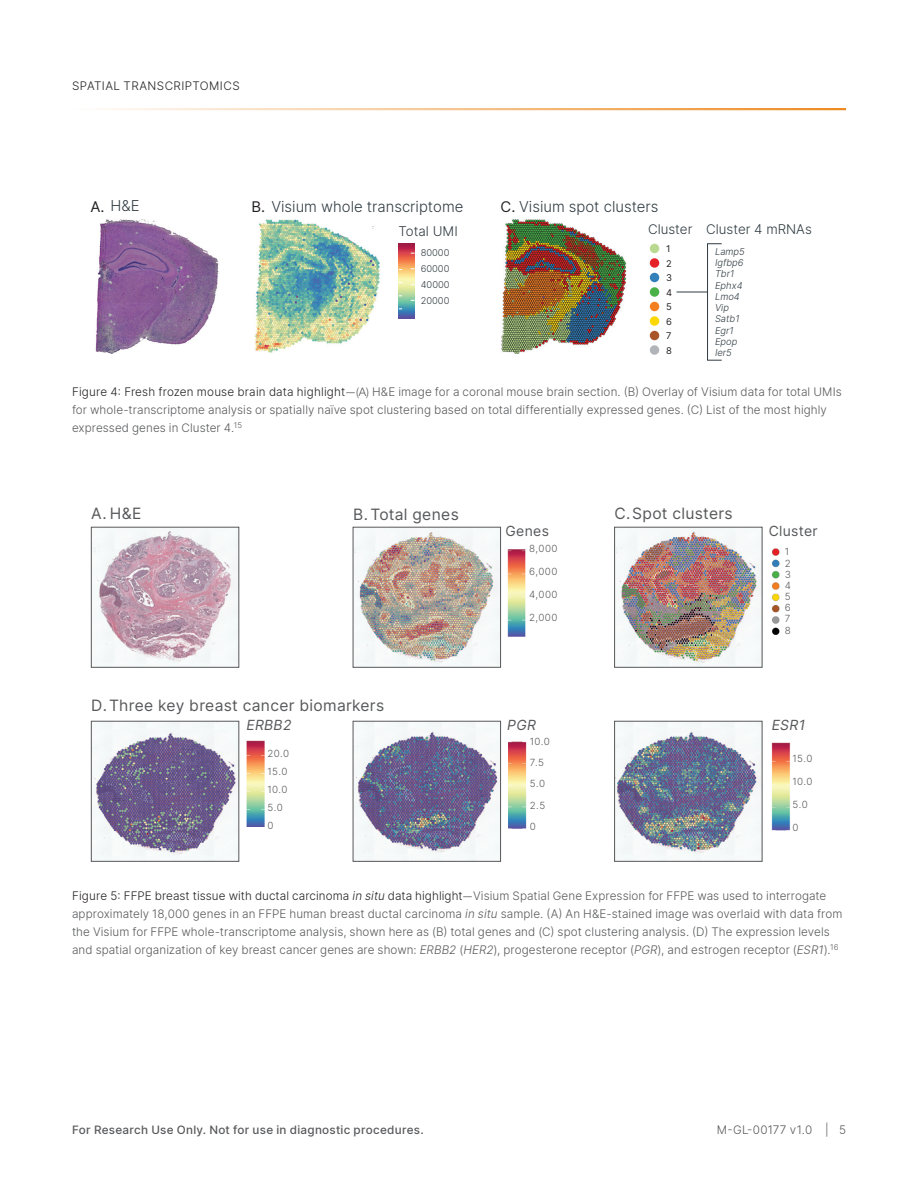
<style>
.page{position:relative;width:918px;height:1188px;background:#fff}
.page>*{position:absolute;margin:0;border:0;box-sizing:border-box;transform-origin:0 0}
.t1{font:15.6px "Inter";letter-spacing:.02em;color:#57585a}
.t2{font:300 14.85px "Inter";color:#2f3b41}
.t3{font:italic 13.95px "Inter";letter-spacing:.02em;color:#57585a}
.t4{font:13.95px "Inter";letter-spacing:.025em;color:#57585a}
.t5{font:300 13.35px "Inter";color:#2f3b41}
.Figure_Caption{font:300 11.7px/18px "Inter";letter-spacing:.005em;color:#57585a}
.zz_For_Research_Only{font:500 11.7px "Inter";letter-spacing:.02em;color:#57585a}
.t6{font:300 11.7px "Inter";color:#231f20}
.Figure_Caption-2{font:300 11.7px "Inter";letter-spacing:.03em;color:#57585a}
.t7{font:300 9.9px/11.1px "Inter";letter-spacing:.04em;color:#57585a}
.t8{font:italic 300 9.45px/11.2px "Inter";color:#2f3b41}
.t9{font:300 9.45px/15.8px "Inter";color:#2f3b41;text-align:justify}
.t10{font:9.45px/14.5px "Inter";color:#231f20}
.s1{font-weight:400;color:#231f20}
.s2{color:#231f20}
.s3{font-family:"Helvetica Neue LT Std"}
.s4{font-style:italic;color:#231f20}
.s5{font-style:italic}
</style>
<div class="page">
<hr style="left:72px;top:108px;width:774px;height:2px;background:#ed8b22">
<img style="left:95px;top:220px;width:124px;height:133px">
<img style="left:501px;top:220px;width:125px;height:133px">
<div style="left:707px;top:244px;width:15px;height:116px;border:1px solid #2f3b41"></div>
<div style="left:650px;top:244px;width:9px;height:9px;background:#b8d98f;border-radius:50%"></div>
<div style="left:650px;top:258px;width:9px;height:10px;background:#e52227;border-radius:50%"></div>
<div style="left:650px;top:273px;width:9px;height:9px;background:#327fba;border-radius:50%"></div>
<div style="left:650px;top:287px;width:9px;height:10px;background:#4ab048;border-radius:50%"></div>
<div style="left:650px;top:302px;width:9px;height:9px;background:#f47f21;border-radius:50%"></div>
<div style="left:650px;top:316px;width:9px;height:10px;background:#fbd705;border-radius:50%"></div>
<div style="left:650px;top:331px;width:9px;height:9px;background:#a85629;border-radius:50%"></div>
<div style="left:650px;top:345px;width:9px;height:10px;background:#b1b4b8;border-radius:50%"></div>
<hr style="left:677px;top:292px;width:31px;height:1px;background:#2f3b41">
<img style="left:254px;top:219px;width:126px;height:134px">
<img style="left:399px;top:244px;width:16px;height:74px">
<img style="left:93px;top:529px;width:144px;height:137px">
<div style="left:91px;top:527px;width:148px;height:141px;border:1px solid #57585a"></div>
<img style="left:93px;top:723px;width:144px;height:137px">
<div style="left:91px;top:721px;width:148px;height:141px;border:1px solid #57585a"></div>
<img style="left:355px;top:529px;width:144px;height:137px">
<div style="left:353px;top:527px;width:148px;height:141px;border:1px solid #57585a"></div>
<img style="left:355px;top:723px;width:144px;height:137px">
<div style="left:353px;top:721px;width:148px;height:141px;border:1px solid #57585a"></div>
<img style="left:616px;top:529px;width:144px;height:137px">
<div style="left:614px;top:527px;width:148px;height:141px;border:1px solid #57585a"></div>
<img style="left:616px;top:723px;width:144px;height:137px">
<div style="left:614px;top:721px;width:148px;height:141px;border:1px solid #57585a"></div>
<img style="left:246px;top:740px;width:19px;height:87px">
<img style="left:771px;top:742px;width:19px;height:89px">
<img style="left:508px;top:741px;width:19px;height:88px">
<img style="left:507px;top:549px;width:19px;height:88px">
<img style="left:772px;top:548px;width:8px;height:87px">
<p class="t6" style="left:72px;top:77px;width:16px">Spatial</p>
<p class="t6" style="left:124px;top:77px;width:9px">transcriptomics</p>
<p class="t2" style="left:90px;top:195px;width:51px"><span class="s1">A.</span> H&amp;E</p>
<p class="t2" style="left:501px;top:196px;width:159px"><span class="s1">C.</span> Visium spot clusters</p>
<p class="t5" style="left:648px;top:219px;width:165px">Cluster Cluster 4 mRNAs</p>
<p class="t8" style="left:715px;top:246px;width:31px">Lamp5<br>Igfbp6<br>Tbr1<br>Ephx4<br>Lmo4<br>Vip<br>Satb1<br>Egr1<br>Epop<br>Ier5</p>
<p class="t2" style="left:252px;top:196px;width:213px"><span class="s1">B.</span> Visium whole transcriptome</p>
<p class="t5" style="left:399px;top:222px;width:61px">Total UMI</p>
<p class="t9" style="left:421px;top:245px;width:30px">80000<br>60000<br>40000<br>20000</p>
<p class="t10" style="left:666px;top:241px;width:8px">1<br>2<br>3<br>4<br>5<br>6<br>7<br>8</p>
<p class="Figure_Caption" style="left:72px;top:383px;width:771px"><span class="s2">Figure 4: Fresh frozen mouse brain data highlight</span><span class="s3">—(A)</span> H&amp;E image for a coronal mouse brain section. (B) Overlay of Visium data for total UMIs for whole-transcriptome analysis or spatially naïve spot clustering based on total differentially expressed genes. (C) List of the most highly expressed genes in Cluster 4.<sup>15</sup></p>
<p class="t1" style="left:91px;top:502px;width:52px">A. H&amp;E</p>
<p class="t1" style="left:353px;top:503px;width:107px">B.Total genes</p>
<p class="t1" style="left:614px;top:502px;width:120px">C.Spot clusters</p>
<p class="t4" style="left:506px;top:521px;width:45px">Genes</p>
<p class="t7" style="left:529px;top:543px;width:30px">8,000</p>
<p class="t7" style="left:529px;top:566px;width:30px">6,000</p>
<p class="t7" style="left:529px;top:589px;width:30px">4,000</p>
<p class="t7" style="left:529px;top:612px;width:30px">2,000</p>
<p class="t1" style="left:91px;top:694px;width:295px">D.Three key breast cancer biomarkers</p>
<p class="t4" style="left:769px;top:521px;width:50px">Cluster</p>
<p class="t7" style="left:785px;top:546px;width:8px">1<br>2<br>3<br>4<br>5<br>6<br>7<br>8</p>
<p class="t3" style="left:507px;top:715px;width:30px">PGR</p>
<p class="t3" style="left:772px;top:715px;width:35px">ESR1</p>
<p class="t3" style="left:247px;top:715px;width:46px">ERBB2</p>
<p class="t7" style="left:268px;top:744px;width:23px;line-height:18.1px">20.0<br>15.0<br>10.0<br>5.0<br>0</p>
<p class="t7" style="left:792px;top:753px;width:22px">15.0</p>
<p class="t7" style="left:530px;top:730px;width:21px;line-height:21.3px">10.0<br>7.5<br>5.0<br>2.5<br>0</p>
<p class="t7" style="left:792px;top:776px;width:21px">10.0</p>
<p class="t7" style="left:792px;top:799px;width:17px">5.0</p>
<p class="t7" style="left:792px;top:822px;width:8px">0</p>
<p class="Figure_Caption" style="left:72px;top:887px;width:772px"><span class="s2">Figure 5: FFPE breast tissue with ductal carcinoma</span> <span class="s4">in situ</span> <span class="s2">data highlight</span><span class="s3">—</span>Visium Spatial Gene Expression for FFPE was used to interrogate approximately 18,000 genes in an FFPE human breast ductal carcinoma <span class="s5">in situ</span> sample. (A) An H&amp;E-stained image was overlaid with data from the Visium for FFPE whole-transcriptome analysis, shown here as (B) total genes and (C) spot clustering analysis. (D) The expression levels and spatial organization of key breast cancer genes are shown: <span class="s5">ERBB2</span> (<span class="s5">HER2</span>), progesterone receptor (<span class="s5">PGR</span>), and estrogen receptor (<span class="s5">ESR1</span>).<sup>16</sup></p>
<p class="zz_For_Research_Only" style="left:72px;top:1121px;width:353px">For Research Use Only. Not for use in diagnostic procedures.</p>
<p class="Figure_Caption-2" style="left:717px;top:1121px;width:131px">M-GL-00177 v1.0 | 5</p>
</div>
